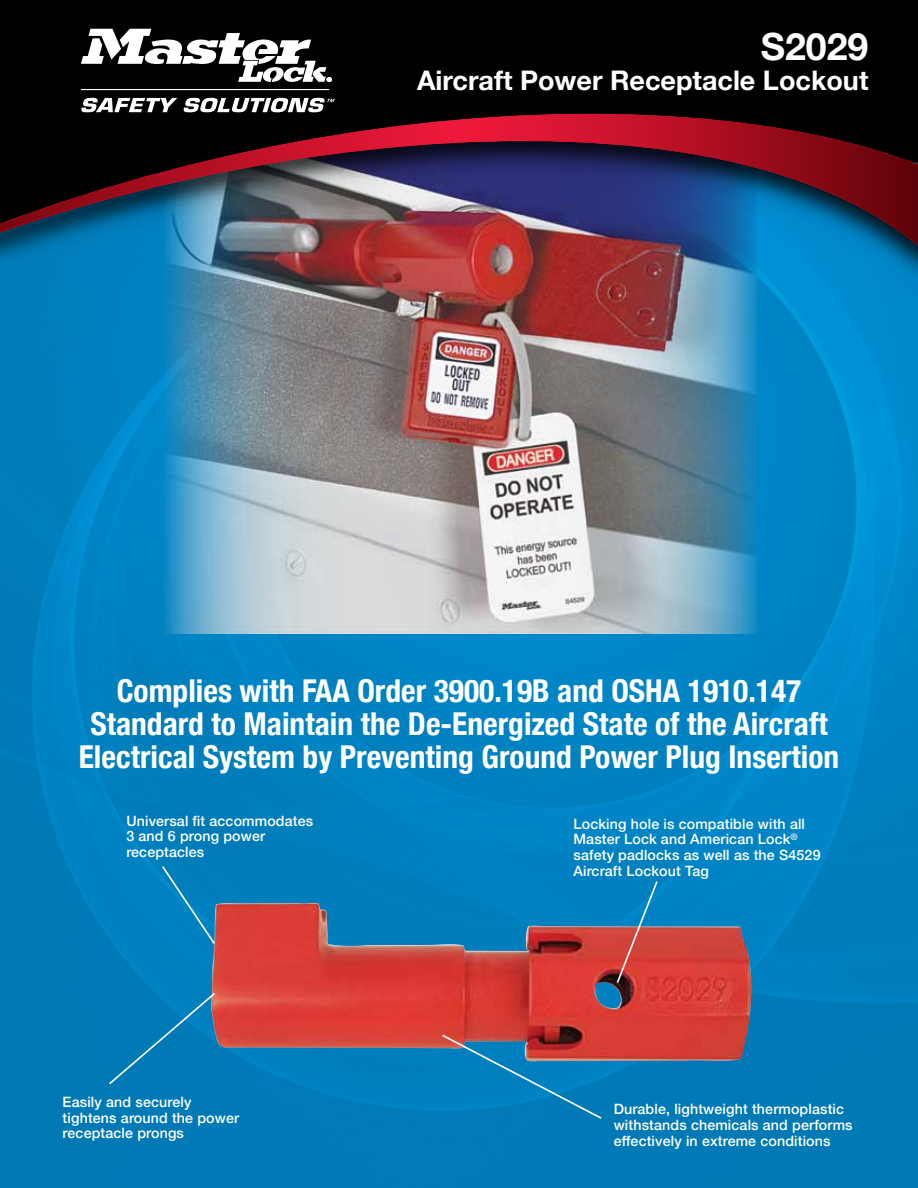
<style>
.page{position:relative;width:918px;height:1188px;background:#fff}
.page>*{position:absolute;margin:0;border:0;box-sizing:border-box;transform-origin:0 0}
.t1{font:700 37.5px "Helvetica Neue";color:#fff}
.t2{font:700 condensed 31.5px/33px "Helvetica Neue";color:#fff;text-align:center}
.t3{font:700 27px "Helvetica Neue";color:#fff}
.t4{font:500 14.25px/15.8px "Helvetica Neue";letter-spacing:.01em;color:#fff}
</style>
<div class="page">
<img style="left:0;top:297px;width:918px;height:891px">
<img style="left:161px;top:297px;width:596px;height:337px">
<img style="left:211px;top:903px;width:540px;height:158px">
<svg style="left:615px;top:879px;width:44px;height:106px"></svg>
<svg style="left:440px;top:1033px;width:163px;height:87px"></svg>
<svg style="left:160px;top:864px;width:57px;height:82px"></svg>
<svg style="left:107px;top:991px;width:110px;height:95px"></svg>
<div style="left:0;top:0;width:918px;height:78px;background:#000"></div>
<div style="left:0;top:93px;width:918px;height:204px;background:#000;opacity:.75"></div>
<div style="left:0;top:78px;width:918px;height:36px;background:#000"></div>
<img style="left:0;top:114px;width:918px;height:168px">
<svg style="left:56px;top:28px;width:279px;height:84px"></svg>
<hr style="left:81px;top:89px;width:248px;height:1px;background:#fff">
<h1 class="t1" style="left:761px;top:17px;width:109px">S2029</h1>
<h3 class="t3" style="left:417px;top:59px;width:453px">Aircraft Power Receptacle Lockout</h3>
<h2 class="t2" style="left:79px;top:672px;width:762px">Complies with FAA Order 3900.19B and OSHA 1910.147<br>Standard to Maintain the De-Energized State of the Aircraft<br>Electrical System by Preventing Ground Power Plug Insertion</h2>
<p class="t4" style="left:126px;top:812px;width:188px">Universal fit accommodates<br>3 and 6 prong power receptacles</p>
<p class="t4" style="left:573px;top:815px;width:249px">Locking hole is compatible with all<br>Master Lock and American Lock<sup>® </sup>safety padlocks as well as the S4529<br>Aircraft Lockout Tag</p>
<p class="t4" style="left:63px;top:1093px;width:178px">Easily and securely tightens around the power receptacle prongs</p>
<p class="t4" style="left:614px;top:1101px;width:240px">Durable, lightweight thermoplastic withstands chemicals and performs effectively in extreme conditions</p>
</div>
